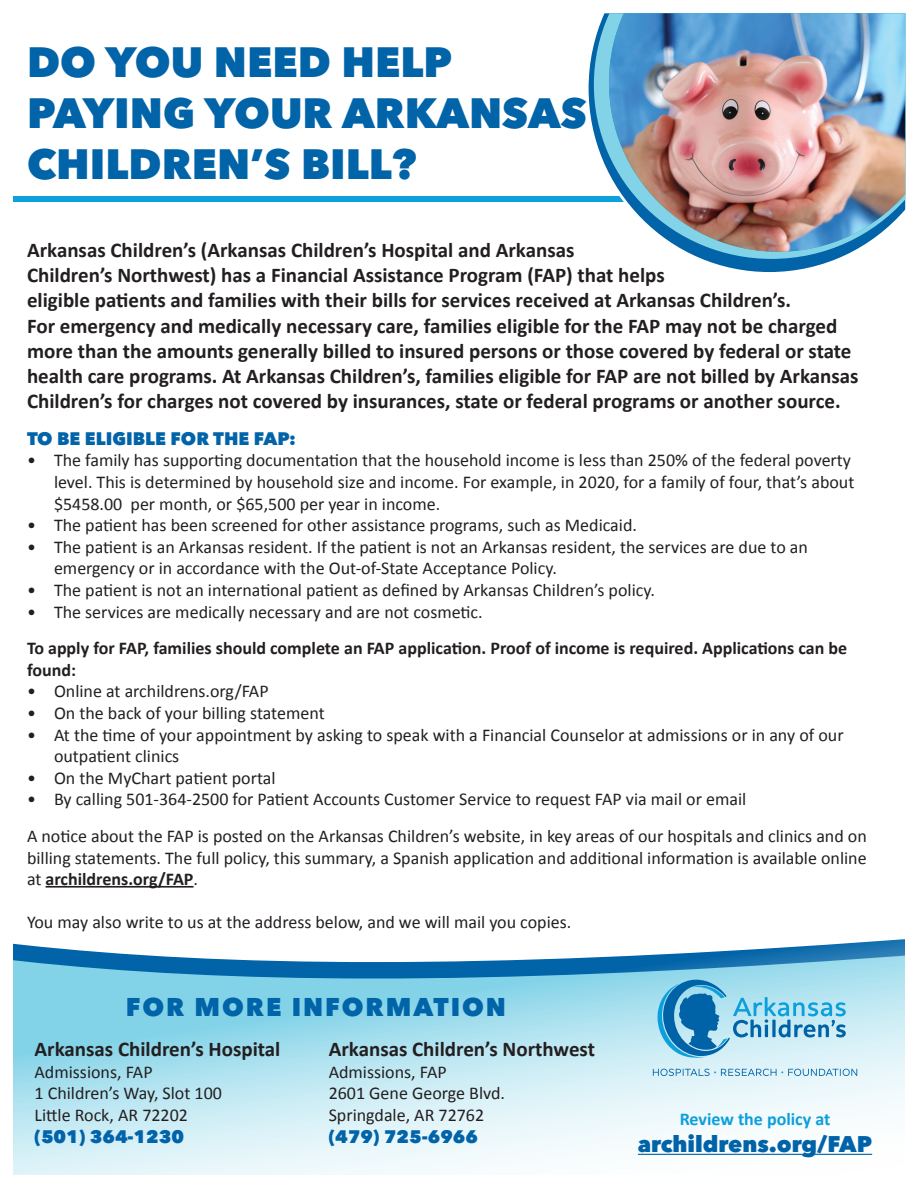
<style>
.page{position:relative;width:918px;height:1188px;background:#fff}
.page>*{position:absolute;margin:0;border:0;box-sizing:border-box;transform-origin:0 0}
.t1{font:800 42px/51px "Avenir Next LT Pro";color:#0163a8}
.t2{font:800 25.5px "Avenir Next LT Pro";letter-spacing:.075em;color:#0163a8}
.t3{font:800 22.5px "Avenir Next LT Pro";color:#0163a7}
.t4{font:700 21px/25.2px "Calibri";color:#231f20}
.t5{font:18px/21.6px "Calibri";color:#231f20}
.t6{font:700 18px/21.6px "Calibri";color:#231f20}
.t7{font:800 18px "Avenir Next LT Pro";color:#0163a8}
.t8{font:700 18px "Calibri";color:#0c9fdc}
.s1{font-weight:700}
</style>
<div class="page">
<div style="left:14px;top:197px;width:682px;height:5px;background:#0ca0dc"></div>
<svg style="left:14px;top:939px;width:890px;height:235px"></svg>
<svg style="left:589px;top:44px;width:247px;height:228px"></svg>
<svg style="left:594px;top:13px;width:258px;height:246px"></svg>
<img style="left:609px;top:13px;width:296px;height:239px">
<hr style="left:46px;top:886px;width:148px;height:2px;background:#231f20">
<svg style="left:653px;top:1069px;width:204px;height:7px"></svg>
<svg style="left:657px;top:980px;width:189px;height:78px;background:#84c3df"></svg>
<hr style="left:638px;top:1154px;width:234px;height:1px;background:#0163a7">
<h1 class="t1" style="left:27px;top:36px;width:561px">DO YOU NEED HELP<br>PAYING YOUR ARKANSAS<br>CHILDREN’S BILL?</h1>
<p class="t4" style="left:27px;top:237px;width:833px">Arkansas Children’s (Arkansas Children’s Hospital and Arkansas<br>Children’s Northwest) has a Financial Assistance Program (FAP) that helps<br>eligible patients and families with their bills for services received at Arkansas Children’s.<br>For emergency and medically necessary care, families eligible for the FAP may not be charged more than the amounts generally billed to insured persons or those covered by federal or state health care programs. At Arkansas Children’s, families eligible for FAP are not billed by Arkansas Children’s for charges not covered by insurances, state or federal programs or another source.</p>
<p class="t7" style="left:27px;top:427px;width:270px">TO BE ELIGIBLE FOR THE FAP:</p>
<p class="t5" style="left:54px;top:450px;width:802px;text-indent:-27px">• The family has supporting documentation that the household income is less than 250% of the federal poverty level. This is determined by household size and income. For example, in 2020, for a family of four, that’s about $5458.00 per month, or $65,500 per year in income.</p>
<p class="t5" style="left:27px;top:514px;width:611px">• The patient has been screened for other assistance programs, such as Medicaid.</p>
<p class="t5" style="left:54px;top:536px;width:756px;text-indent:-27px">• The patient is an Arkansas resident. If the patient is not an Arkansas resident, the services are due to an emergency or in accordance with the Out-of-State Acceptance Policy.</p>
<p class="t5" style="left:27px;top:579px;width:629px">• The patient is not an international patient as defined by Arkansas Children’s policy.</p>
<p class="t5" style="left:27px;top:601px;width:457px">• The services are medically necessary and are not cosmetic.</p>
<p class="t6" style="left:27px;top:637px;width:822px">To apply for FAP, families should complete an FAP application. Proof of income is required. Applications can be found:</p>
<p class="t5" style="left:27px;top:681px;width:243px">• Online at archildrens.org/FAP</p>
<p class="t5" style="left:27px;top:702px;width:299px">• On the back of your billing statement</p>
<p class="t5" style="left:54px;top:724px;width:791px;text-indent:-27px">• At the time of your appointment by asking to speak with a Financial Counselor at admissions or in any of our outpatient clinics</p>
<p class="t5" style="left:27px;top:767px;width:250px">• On the MyChart patient portal</p>
<p class="t5" style="left:27px;top:781px;width:841px;line-height:36.6px">• By calling 501-364-2500 for Patient Accounts Customer Service to request FAP via mail or email<br>A notice about the FAP is posted on the Arkansas Children’s website, in key areas of our hospitals and clinics and on</p>
<p class="t5" style="left:27px;top:847px;width:841px">billing statements. The full policy, this summary, a Spanish application and additional information is available online at <span class="s1">archildrens.org/FAP</span>.</p>
<p class="t5" style="left:27px;top:912px;width:546px">You may also write to us at the address below, and we will mail you copies.</p>
<h2 class="t2" style="left:126px;top:991px;width:382px">FOR MORE INFORMATION</h2>
<p class="t4" style="left:35px;top:1037px;width:247px">Arkansas Children’s Hospital</p>
<p class="t5" style="left:35px;top:1061px;width:189px">Admissions, FAP<br>1 Children’s Way, Slot 100<br>Little Rock, AR 72202</p>
<p class="t7" style="left:35px;top:1125px;width:151px">(501) 364-1230</p>
<p class="t4" style="left:329px;top:1037px;width:268px">Arkansas Children’s Northwest</p>
<p class="t5" style="left:329px;top:1061px;width:178px">Admissions, FAP<br>2601 Gene George Blvd.<br>Springdale, AR 72762</p>
<p class="t7" style="left:329px;top:1125px;width:151px">(479) 725-6966</p>
<p class="t8" style="left:680px;top:1108px;width:152px">Review the policy at</p>
<p class="t3" style="left:638px;top:1130px;width:236px">archildrens.org/FAP</p>
</div>
